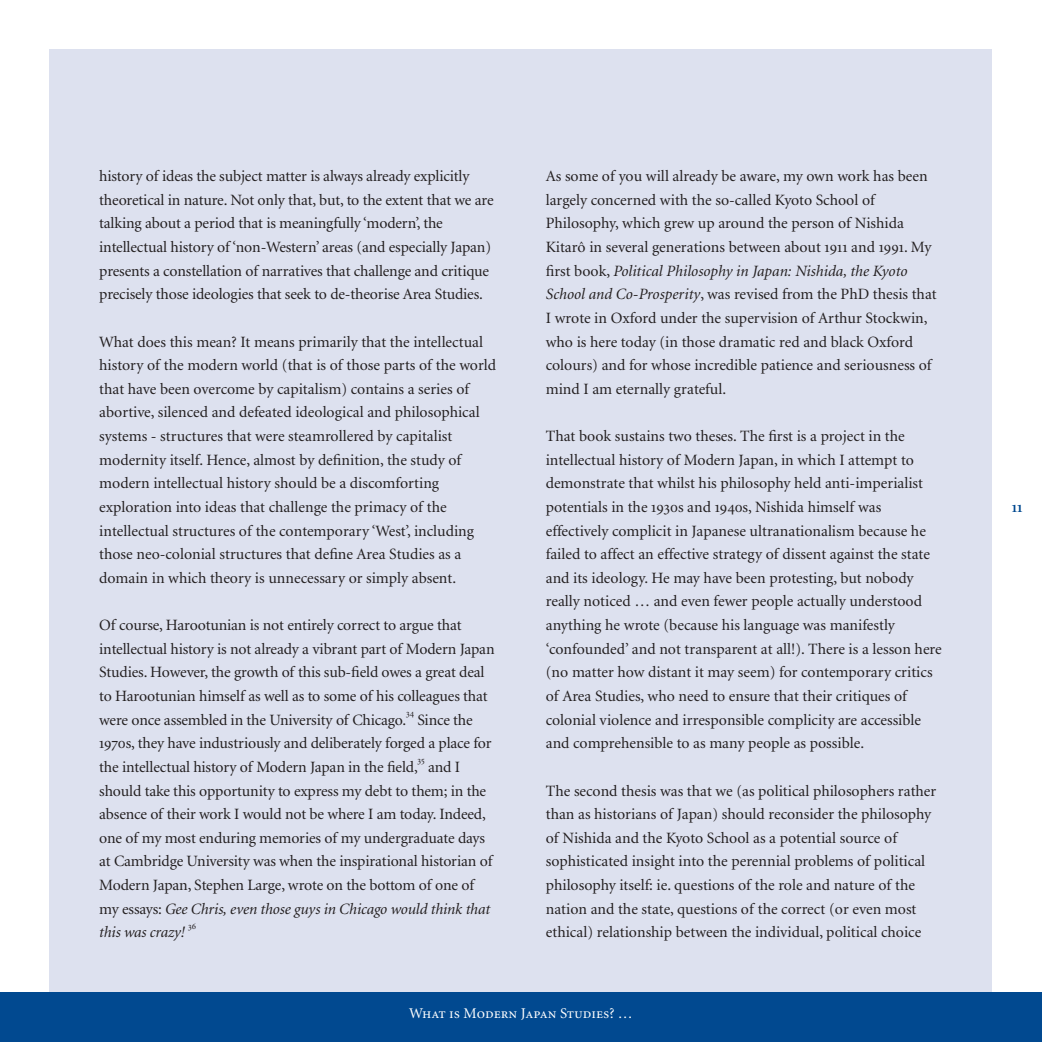
<style>
.page{position:relative;width:1042px;height:1042px;background:#fff}
.page>*{position:absolute;margin:0;border:0;box-sizing:border-box;transform-origin:0 0}
.t1{font:15.75px/23.6px "Minion";color:#231f20}
.t2{font:15.75px "Minion Semibold SC";color:#014990}
.t3{font:14.88px "Minion Regular SC";color:#fff}
.t4{font:9.1px "Minion Regular SC";color:#231f20}
.s1{font-family:"Minion Regular SC"}
.s2{font-style:italic}
</style>
<div class="page">
<div style="left:50px;top:50px;width:942px;height:992px;background:#dde1ef"></div>
<div style="left:0;top:992px;width:1042px;height:50px;background:#014990"></div>
<p class="t1" style="left:99px;top:165px;width:396px">history of ideas the subject matter is always already explicitly theoretical in nature. Not only that, but, to the extent that we are talking about a period that is meaningfully ‘modern’, the intellectual history of ‘non-Western’ areas (and especially Japan) presents a constellation of narratives that challenge and critique precisely those ideologies that seek to de-theorise Area Studies.</p>
<p class="t1" style="left:99px;top:330px;width:398px">What does this mean? It means primarily that the intellectual history of the modern world (that is of those parts of the world that have been overcome by capitalism) contains a series of abortive, silenced and defeated ideological and philosophical systems - structures that were steamrollered by capitalist modernity itself. Hence, almost by definition, the study of modern intellectual history should be a discomforting exploration into ideas that challenge the primacy of the intellectual structures of the contemporary ‘West’, including those neo-colonial structures that define Area Studies as a domain in which theory is unnecessary or simply absent.</p>
<p class="t1" style="left:99px;top:614px;width:397px">Of course, Harootunian is not entirely correct to argue that intellectual history is not already a vibrant part of Modern Japan Studies. However, the growth of this sub-field owes a great deal to Harootunian himself as well as to some of his colleagues that were once assembled in the University of Chicago.</p>
<p class="t4" style="left:406px;top:708px;width:9px">34</p>
<p class="t1" style="left:99px;top:708px;width:394px;text-indent:318px">Since the<br><span class="s1">1970</span>s, they have industriously and deliberately forged a place for the intellectual history of Modern Japan in the field,</p>
<p class="t4" style="left:418px;top:756px;width:9px">35</p>
<p class="t1" style="left:99px;top:755px;width:394px;text-indent:329px">and I should take this opportunity to express my debt to them; in the absence of their work I would not be where I am today. Indeed, one of my most enduring memories of my undergraduate days at Cambridge University was when the inspirational historian of Modern Japan, Stephen Large, wrote on the bottom of one of my essays: <span class="s2">Gee Chris, even those guys in Chicago would think that this was crazy!</span></p>
<p class="t4" style="left:188px;top:921px;width:9px">36</p>
<p class="t1" style="left:546px;top:165px;width:392px">As some of you will already be aware, my own work has been largely concerned with the so-called Kyoto School of Philosophy, which grew up around the person of Nishida Kitarô in several generations between about <span class="s1">1911</span> and <span class="s1">1991</span>. My first book, <span class="s2">Political Philosophy in Japan: Nishida, the Kyoto School and Co-Prosperity</span>, was revised from the PhD thesis that I wrote in Oxford under the supervision of Arthur Stockwin, who is here today (in those dramatic red and black Oxford colours) and for whose incredible patience and seriousness of mind I am eternally grateful.</p>
<p class="t1" style="left:546px;top:425px;width:397px">That book sustains two theses. The first is a project in the intellectual history of Modern Japan, in which I attempt to demonstrate that whilst his philosophy held anti-imperialist potentials in the <span class="s1">1930</span>s and <span class="s1">1940</span>s, Nishida himself was effectively complicit in Japanese ultranationalism because he failed to affect an effective strategy of dissent against the state and its ideology. He may have been protesting, but nobody really noticed … and even fewer people actually understood anything he wrote (because his language was manifestly ‘confounded’ and not transparent at all!). There is a lesson here (no matter how distant it may seem) for contemporary critics of Area Studies, who need to ensure that their critiques of colonial violence and irresponsible complicity are accessible and comprehensible to as many people as possible.</p>
<p class="t1" style="left:546px;top:779px;width:392px">The second thesis was that we (as political philosophers rather than as historians of Japan) should reconsider the philosophy of Nishida and the Kyoto School as a potential source of sophisticated insight into the perennial problems of political philosophy itself: ie. questions of the role and nature of the nation and the state, questions of the correct (or even most ethical) relationship between the individual, political choice</p>
<p class="t3" style="left:409px;top:1006px;width:225px">What is Modern Japan Studies? …</p>
<p class="t2" style="left:1011px;top:499px;width:12px">11</p>
</div>
